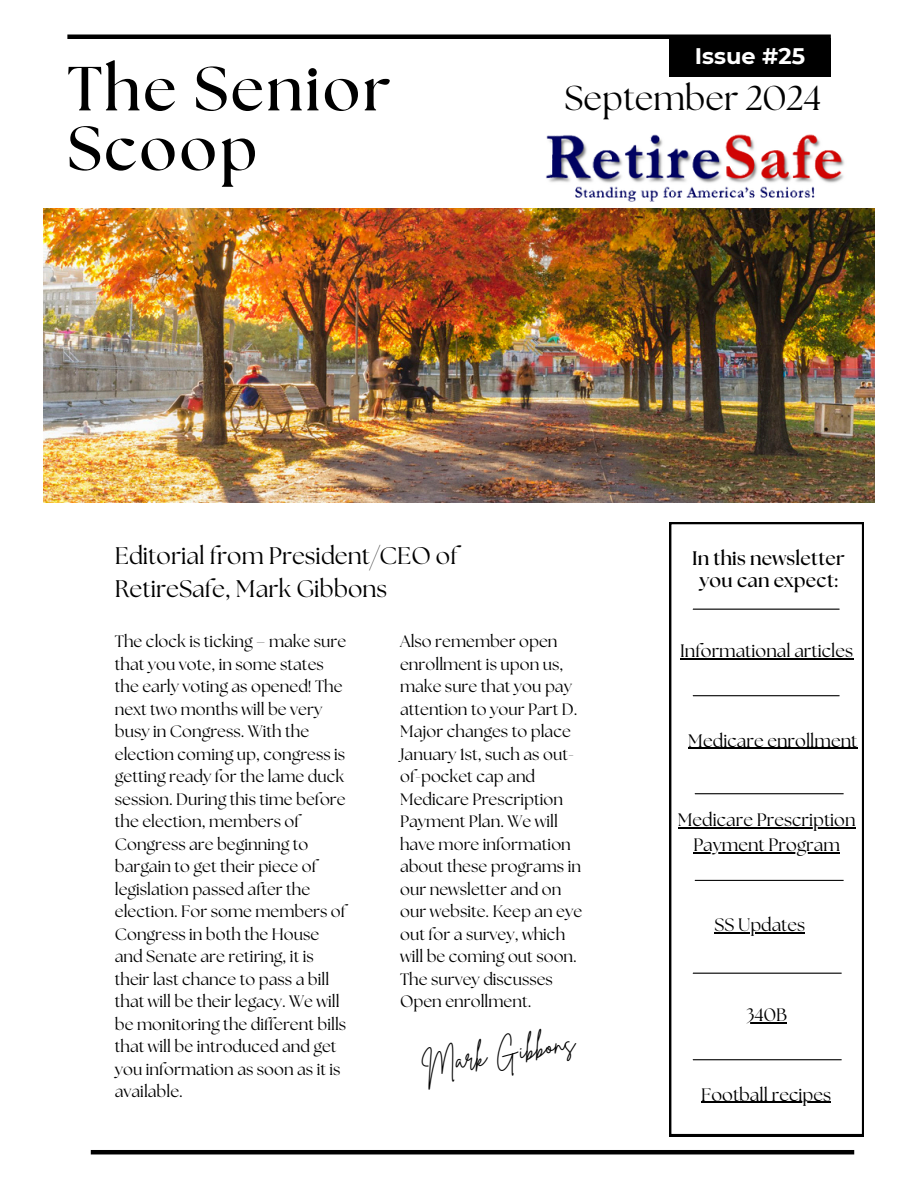
<style>
.page{position:relative;width:918px;height:1188px;background:#fff}
.page>*{position:absolute;margin:0;border:0;box-sizing:border-box;transform-origin:0 0}
.t1{font:700 62.1px/59.7px "The Seasons";letter-spacing:.04em;color:#000}
.t2{font:34.5px "The Seasons";color:#000}
.t3{font:26.85px "Brittany Signature";color:#000}
.t4{font:24px/32.7px "The Seasons";color:#000}
.t5{font:700 22.5px "Montserrat";color:#fff}
.t6{font:700 19.5px "The Seasons";letter-spacing:.01em;color:#000}
.t7{font:18px "The Seasons";color:#000}
.t8{font:16.5px/22.5px "The Seasons";color:#000}
</style>
<div class="page">
<hr style="left:67px;top:35px;width:764px;height:4px;background:#000">
<div style="left:669px;top:38px;width:162px;height:39px;background:#000"></div>
<svg style="left:669px;top:522px;width:195px;height:614px"></svg>
<hr style="left:91px;top:1150px;width:763px;height:4px;background:#000">
<img style="left:529px;top:134px;width:331px;height:75px">
<hr style="left:693px;top:609px;width:146px;height:1px;background:#000">
<hr style="left:693px;top:695px;width:146px;height:1px;background:#000">
<hr style="left:695px;top:793px;width:149px;height:1px;background:#000">
<hr style="left:695px;top:880px;width:149px;height:1px;background:#000">
<hr style="left:693px;top:973px;width:149px;height:1px;background:#000">
<hr style="left:693px;top:1059px;width:149px;height:1px;background:#000">
<img style="left:43px;top:209px;width:832px;height:293px">
<hr style="left:688px;top:748px;width:169px;height:1px;background:#000">
<hr style="left:701px;top:1102px;width:130px;height:1px;background:#000">
<hr style="left:680px;top:658px;width:173px;height:1px;background:#000">
<hr style="left:678px;top:828px;width:178px;height:1px;background:#000">
<hr style="left:693px;top:852px;width:147px;height:1px;background:#000">
<hr style="left:715px;top:932px;width:90px;height:1px;background:#000">
<hr style="left:746px;top:1022px;width:41px;height:1px;background:#000">
<p class="t1" style="left:67px;top:62px;width:325px">The Senior<br>Scoop</p>
<h2 class="t5" style="left:695px;top:42px;width:112px">Issue #25</h2>
<p class="t2" style="left:565px;top:83px;width:258px">September 2024</p>
<p class="t4" style="left:115px;top:541px;width:344px">Editorial from President/CEO of<br>RetireSafe, Mark Gibbons</p>
<p class="t6" style="left:692px;top:549px;width:154px">In this newsletter</p>
<p class="t6" style="left:700px;top:571px;width:140px">you can expect:</p>
<p class="t8" style="left:115px;top:631px;width:233px">The clock is ticking – make sure that you vote, in some states the early voting as opened! The next two months will be very busy in Congress. With the election coming up, congress is getting ready for the lame duck session. During this time before the election, members of<br>Congress are beginning to bargain to get their piece of legislation passed after the election. For some members of<br>Congress in both the House and Senate are retiring, it is their last chance to pass a bill that will be their legacy. We will be monitoring the different bills that will be introduced and get you information as soon as it is available.</p>
<p class="t8" style="left:400px;top:631px;width:184px">Also remember open enrollment is upon us, make sure that you pay attention to your Part D.<br>Major changes to place<br>January 1st, such as out&shy;of-pocket cap and<br>Medicare Prescription<br>Payment Plan. We will have more information about these programs in our newsletter and on our website. Keep an eye out for a survey, which will be coming out soon.<br>The survey discusses<br>Open enrollment.</p>
<h6 class="t3" style="left:419px;top:1048px;width:156px;rotate:-9deg">Mark Gibbons</h6>
<p class="t7" style="left:680px;top:643px;width:175px">Informational articles</p>
<h3 class="t7" style="left:688px;top:732px;width:171px">Medicare enrollment</h3>
<p class="t7" style="left:678px;top:812px;width:179px">Medicare Prescription</p>
<p class="t7" style="left:693px;top:837px;width:148px">Payment Program</p>
<p class="t7" style="left:715px;top:916px;width:92px">SS Updates</p>
<p class="t7" style="left:746px;top:1007px;width:42px">340B</p>
<p class="t7" style="left:701px;top:1086px;width:131px">Football recipes</p>
</div>
